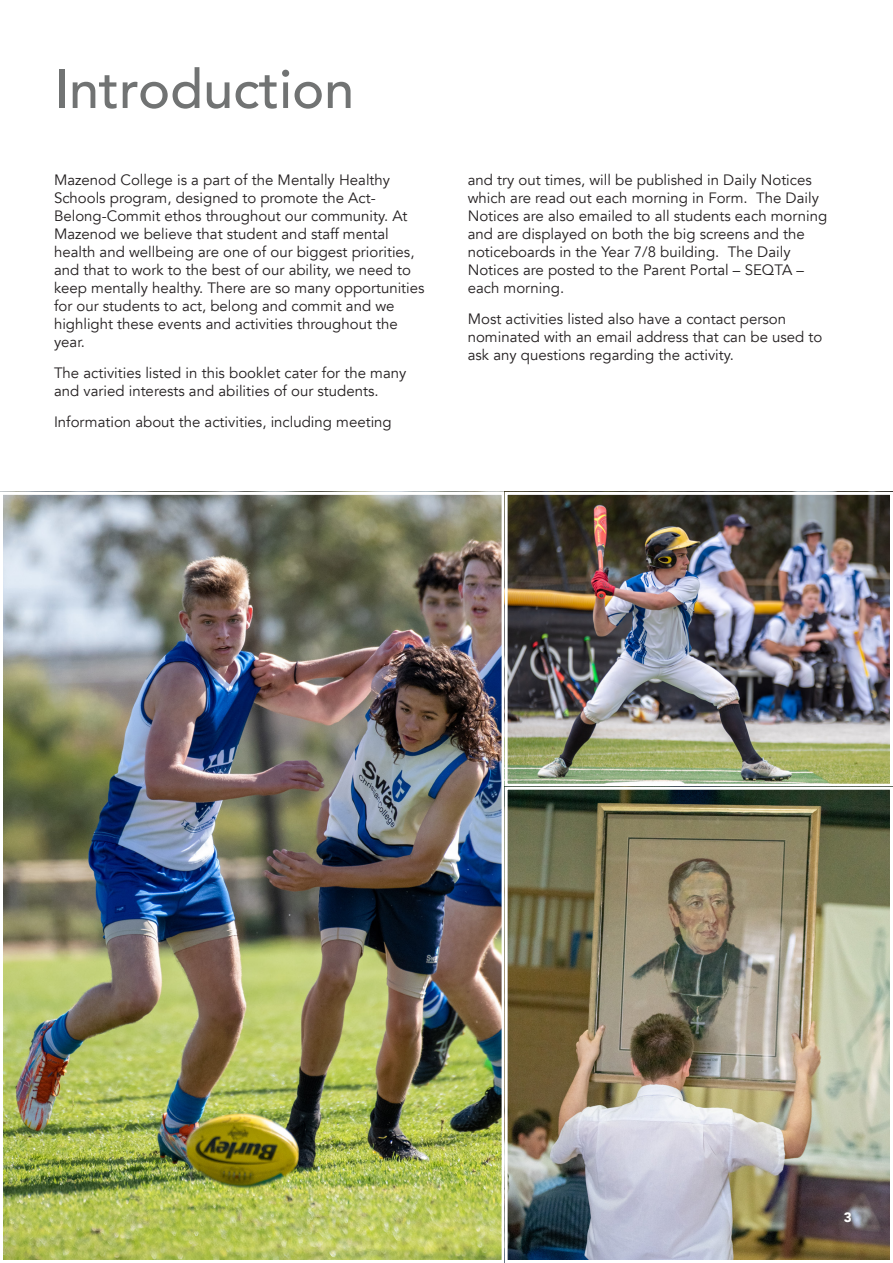
<style>
.page{position:relative;width:893px;height:1263px;background:#fff}
.page>*{position:absolute;margin:0;border:0;box-sizing:border-box;transform-origin:0 0}
.Heading_1{font:500 54px "Avenir";color:#717373}
.Body{font:15px/18px "Avenir";color:#231f20}
.t1{font:900 13.5px "Avenir";color:#fff}
</style>
<div class="page">
<img style="left:4px;top:496px;width:885px;height:763px">
<div style="left:0;top:492px;width:505px;height:771px;border:3px solid #fff"></div>
<div style="left:505px;top:492px;width:388px;height:295px;border:3px solid #fff"></div>
<div style="left:505px;top:787px;width:388px;height:476px;border:3px solid #fff"></div>
<p class="Heading_1" style="left:54px;top:42px;width:302px">Introduction</p>
<p class="Body" style="left:54px;top:171px;width:372px">Mazenod College is a part of the Mentally Healthy Schools program, designed to promote the Act-Belong-Commit ethos throughout our community. At Mazenod we believe that student and staff mental health and wellbeing are one of our biggest priorities, and that to work to the best of our ability, we need to keep mentally healthy. There are so many opportunities for our students to act, belong and commit and we highlight these events and activities throughout the year.</p>
<p class="Body" style="left:54px;top:364px;width:354px">The activities listed in this booklet cater for the many and varied interests and abilities of our students.</p>
<p class="Body" style="left:54px;top:413px;width:339px">Information about the activities, including meeting</p>
<p class="Body" style="left:468px;top:171px;width:361px">and try out times, will be published in Daily Notices which are read out each morning in Form. The Daily Notices are also emailed to all students each morning and are displayed on both the big screens and the noticeboards in the Year 7/8 building. The Daily Notices are posted to the Parent Portal – SEQTA – each morning.</p>
<p class="Body" style="left:468px;top:310px;width:356px">Most activities listed also have a contact person nominated with an email address that can be used to ask any questions regarding the activity.</p>
<p class="t1" style="left:844px;top:1206px;width:9px">3</p>
</div>
